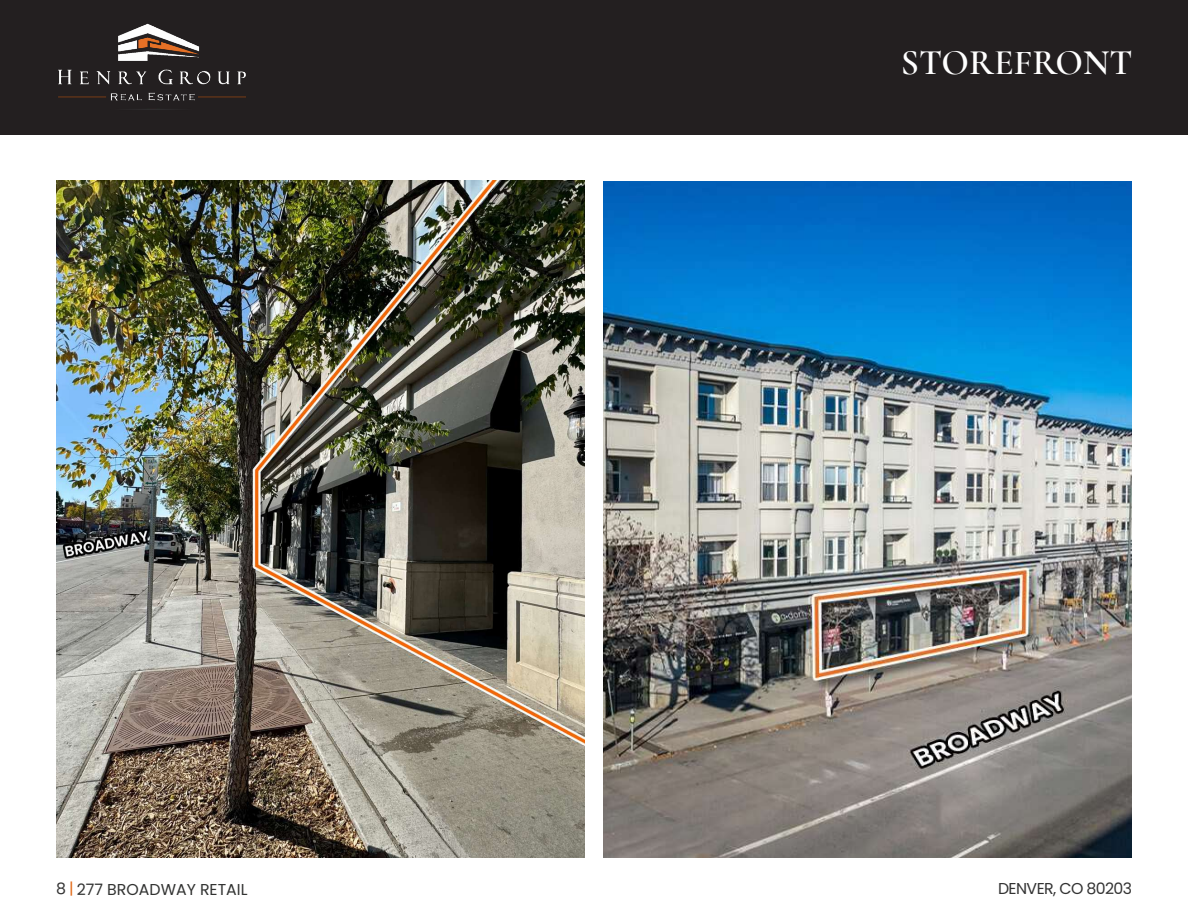
<style>
.page{position:relative;width:1188px;height:918px;background:#fff}
.page>*{position:absolute;margin:0;border:0;box-sizing:border-box;transform-origin:0 0}
.t1{font:600 36px "Cormorant Garamond";color:#fff}
.t2{font:33.75px "Compass Serif";letter-spacing:-.02em;color:#fff}
.t3{font:15.75px "Poppins";letter-spacing:-.035em;color:#333}
.t4{font:15.75px "Poppins";color:#323332}
.s1{color:#e36d1d}
</style>
<div class="page">
<img style="left:603px;top:181px;width:529px;height:676px">
<img style="left:56px;top:180px;width:529px;height:677px">
<div style="left:0;top:0;width:1188px;height:135px;background:#231f20"></div>
<img style="left:58px;top:23px;width:188px;height:87px">
<p class="t1" style="left:901px;top:40px;width:233px">STOREFRONT</p>
<p class="t2" style="left:911px;top:43px;width:222px">STOREFRONT</p>
<p class="t3" style="left:56px;top:880px;width:151px">8 <span class="s1">|</span> BAKER COMMONS</p>
<p class="t3" style="left:998px;top:880px;width:136px">DENVER, CO 80203</p>
<p class="t4" style="left:77px;top:880px;width:172px">277 BROADWAY RETAIL</p>
</div>
